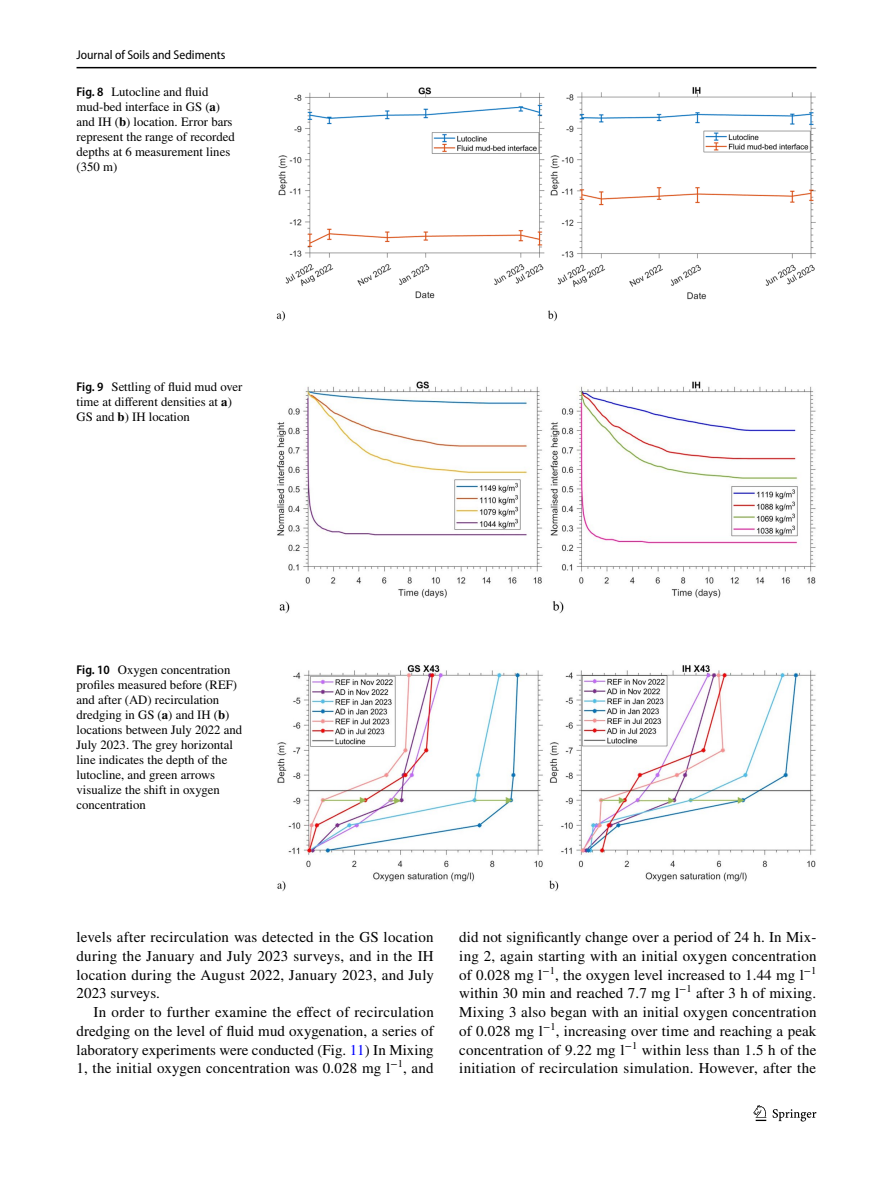
<style>
.page{position:relative;width:893px;height:1187px;background:#fff}
.page>*{position:absolute;margin:0;border:0;box-sizing:border-box;transform-origin:0 0}
.t1{font:15px/18.8px "STIX";letter-spacing:.015em;color:#000;text-align:justify}
.t2{font:12.75px/15px "STIX";color:#000}
.t3{font:semi-condensed 12.75px "Myriad Pro";color:#000}
.s1{font-family:"Myriad Pro";font-weight:600;font-stretch:semi-condensed}
.s2{font-weight:700}
.s3{color:#00f}
</style>
<div class="page">
<hr style="left:77px;top:67px;width:739px;height:1px;background:#000">
<svg style="left:753px;top:1105px;width:13px;height:15px"></svg>
<svg style="left:773px;top:1109px;width:43px;height:12px"></svg>
<img style="left:276px;top:87px;width:540px;height:234px">
<img style="left:277px;top:381px;width:539px;height:232px">
<img style="left:277px;top:665px;width:539px;height:226px">
<p class="t3" style="left:77px;top:48px;width:150px">Journal of Soils and Sediments</p>
<p class="t2" style="left:77px;top:85px;width:160px"><span class="s1">Fig. 8</span> Lutocline and fluid mud-bed interface in GS (<span class="s2">a</span>) and IH (<span class="s2">b</span>) location. Error bars represent the range of recorded depths at 6 measurement lines (350 m)</p>
<p class="t2" style="left:77px;top:379px;width:167px"><span class="s1">Fig. 9</span> Settling of fluid mud over time at different densities at <span class="s2">a</span>)<br>GS and <span class="s2">b</span>) IH location</p>
<p class="t2" style="left:77px;top:662px;width:167px"><span class="s1">Fig. 10</span> Oxygen concentration profiles measured before (REF) and after (AD) recirculation dredging in GS (<span class="s2">a</span>) and IH (<span class="s2">b</span>) locations between July 2022 and<br>July 2023. The grey horizontal line indicates the depth of the lutocline, and green arrows visualize the shift in oxygen concentration</p>
<p class="t1" style="left:77px;top:928px;width:359px">levels after recirculation was detected in the GS location during the January and July 2023 surveys, and in the IH location during the August 2022, January 2023, and July 2023 surveys.</p>
<p class="t1" style="left:77px;top:1003px;width:359px;text-indent:17px">In order to further examine the effect of recirculation dredging on the level of fluid mud oxygenation, a series of laboratory experiments were conducted (Fig. <span class="s3">11</span>) In Mixing 1, the initial oxygen concentration was 0.028 mg l<sup>−1</sup>, and</p>
<p class="t1" style="left:459px;top:928px;width:359px">did not significantly change over a period of 24 h. In Mix&shy;ing 2, again starting with an initial oxygen concentration of 0.028 mg l<sup>−1</sup>, the oxygen level increased to 1.44 mg l<sup>−1 </sup>within 30 min and reached 7.7 mg l<sup>−1</sup> after 3 h of mixing.<br>Mixing 3 also began with an initial oxygen concentration of 0.028 mg l<sup>−1</sup>, increasing over time and reaching a peak concentration of 9.22 mg l<sup>−1</sup> within less than 1.5 h of the initiation of recirculation simulation. However, after the</p>
</div>
